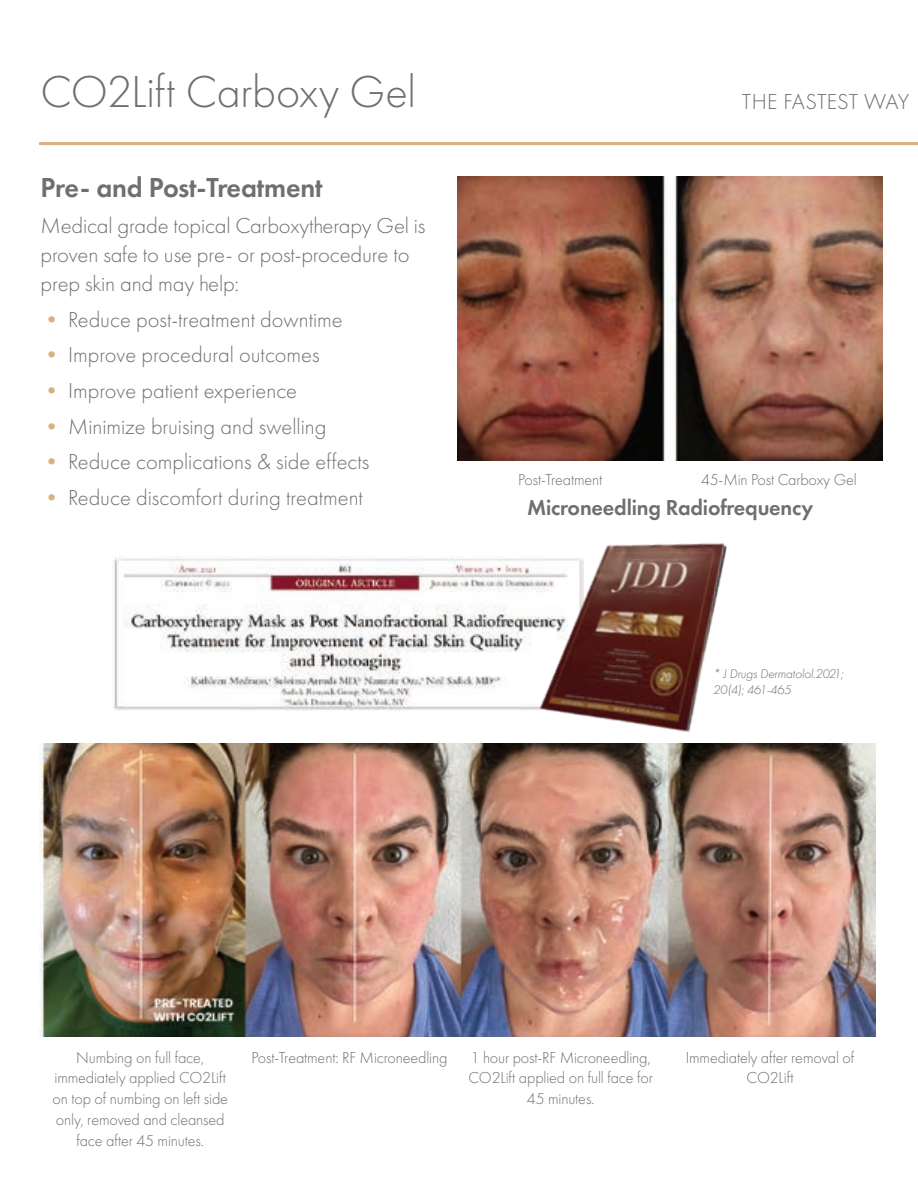
<style>
.page{position:relative;width:918px;height:1188px;background:#fff}
.page>*{position:absolute;margin:0;border:0;box-sizing:border-box;transform-origin:0 0}
.t1{font:300 46.5px "Futura PT";letter-spacing:-.005em;color:#6e6e73}
.t2{font:600 28.5px "Futura PT";letter-spacing:-.01em;color:#6e6e73}
.t3{font:300 22.5px/29px "Futura PT";color:#6e6e73}
.Photo_Subhead{font:600 22.5px "Futura PT";letter-spacing:-.01em;color:#6e6e73}
.Photo_Copy{font:300 16.5px/20.7px "Futura PT";letter-spacing:-.01em;color:#6e6e73;text-align:center}
.t4{font:italic 300 13.05px/15.6px "Futura PT";letter-spacing:-.01em;color:#6e6e73}
.s1{color:#d8b17f}
</style>
<div class="page">
<hr style="left:39px;top:142px;width:879px;height:3px;background:#d8b17f">
<img style="left:113px;top:556px;width:410px;height:154px">
<img style="left:523px;top:543px;width:204px;height:189px">
<img style="left:39px;top:743px;width:837px;height:293px">
<img style="left:458px;top:177px;width:425px;height:284px">
<p class="t1" style="left:40px;top:66px;width:377px">CO2Lift Carboxy Gel</p>
<p class="t2" style="left:40px;top:170px;width:284px">Pre- and Post-Treatment</p>
<p class="t3" style="left:40px;top:211px;width:387px">Medical grade topical Carboxytherapy Gel is proven safe to use pre- or post-procedure to prep skin and may help:</p>
<p class="t3" style="left:40px;top:305px;width:304px"><span class="s1">•</span> Reduce post-treatment downtime</p>
<p class="t3" style="left:40px;top:340px;width:281px"><span class="s1">•</span> Improve procedural outcomes</p>
<p class="t3" style="left:40px;top:376px;width:258px"><span class="s1">•</span> Improve patient experience</p>
<p class="t3" style="left:40px;top:412px;width:288px"><span class="s1">•</span> Minimize bruising and swelling</p>
<p class="t3" style="left:40px;top:448px;width:330px"><span class="s1">•</span> Reduce complications &amp; side effects</p>
<p class="t3" style="left:40px;top:483px;width:324px"><span class="s1">•</span> Reduce discomfort during treatment</p>
<p class="t3" style="left:742px;top:87px;width:169px">THE FASTEST WAY</p>
<p class="Photo_Copy" style="left:518px;top:469px;width:86px">Post-Treatment</p>
<p class="Photo_Copy" style="left:701px;top:469px;width:157px">45-Min Post Carboxy Gel</p>
<p class="Photo_Subhead" style="left:527px;top:494px;width:288px">Microneedling Radiofrequency</p>
<p class="t4" style="left:713px;top:666px;width:132px">* J Drugs Dermatolol.2021;<br>20(4); 461-465</p>
<p class="Photo_Copy" style="left:52px;top:1047px;width:177px">Numbing on full face, immediately applied CO2Lift on top of numbing on left side only, removed and cleansed face after 45 minutes.</p>
<p class="Photo_Copy" style="left:251px;top:1047px;width:198px">Post-Treatment: RF Microneedling</p>
<p class="Photo_Copy" style="left:468px;top:1047px;width:186px">1 hour post-RF Microneedling,<br>CO2Lift applied on full face for<br>45 minutes.</p>
<p class="Photo_Copy" style="left:686px;top:1047px;width:170px">Immediately after removal of<br>CO2Lift</p>
</div>
